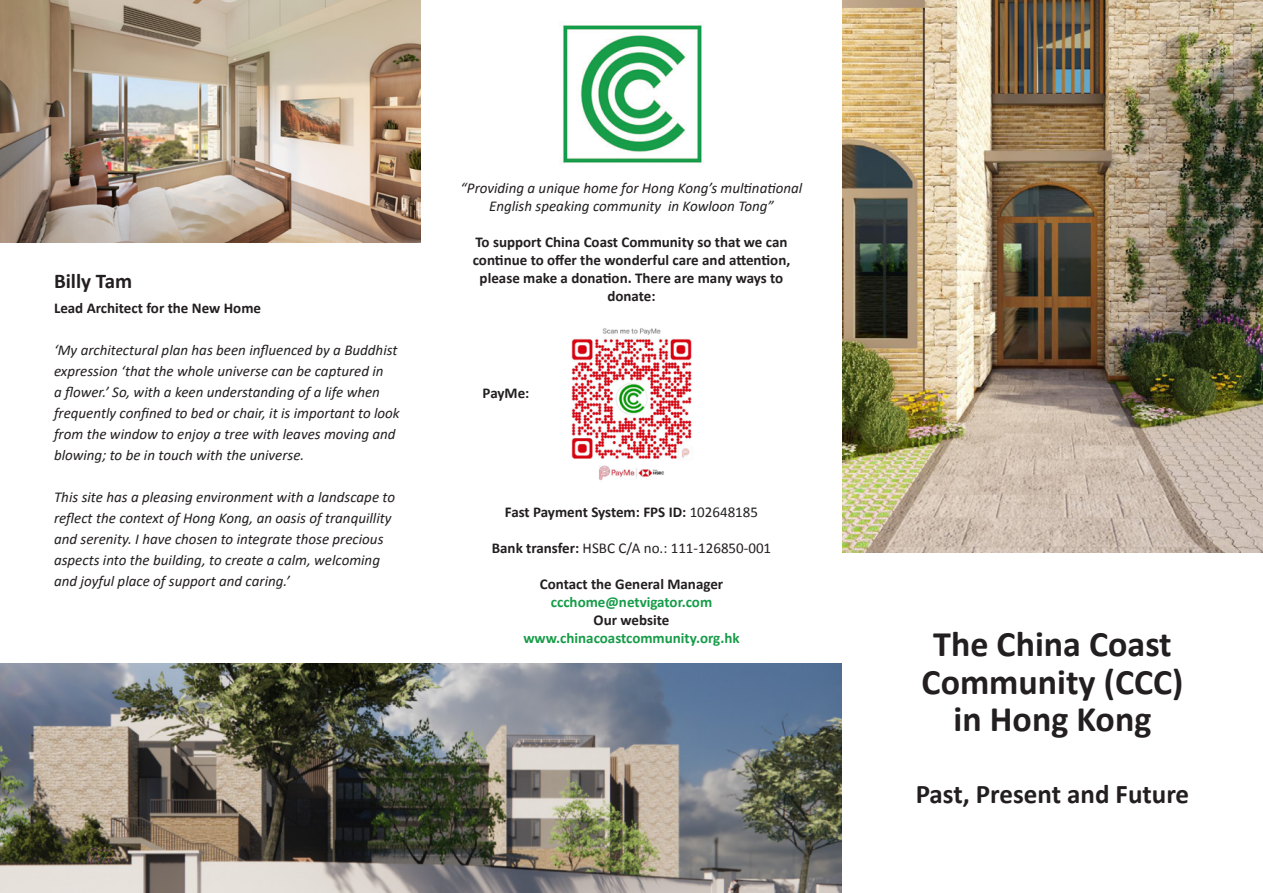
<style>
.page{position:relative;width:1263px;height:893px;background:#fff}
.page>*{position:absolute;margin:0;border:0;box-sizing:border-box;transform-origin:0 0}
.Bodytext{font:700 36px "Calibri";color:#231f20}
.Bodytext-2{font:700 27px "Calibri";color:#231f20}
.Subhead_2{font:700 21px "Calibri";color:#231f20}
.Bodytext-3{font:italic 15px/21px "Calibri";color:#231f20}
.Bold{font:700 15px/18px "Calibri";color:#231f20;text-align:center}
.Bodytext-4{font:700 15px "Calibri";color:#231f20}
.Bodytext-5{font:700 15px "Calibri";color:#169c48}
.Bodytext-6{font:15px "Calibri";color:#231f20}
.s1{font-weight:400}
.s2{font-weight:700}
</style>
<div class="page">
<img style="left:842px;top:0;width:421px;height:553px">
<img style="left:0;top:0;width:421px;height:242px">
<img style="left:0;top:663px;width:842px;height:230px">
<img style="left:563px;top:25px;width:139px;height:138px">
<img style="left:571px;top:328px;width:121px;height:153px">
<p class="Subhead_2" style="left:54px;top:266px;width:80px">Billy Tam</p>
<p class="Bodytext-4" style="left:54px;top:298px;width:209px">Lead Architect for the New Home</p>
<p class="Bodytext-3" style="left:54px;top:339px;width:347px">‘My architectural plan has been influenced by a Buddhist expression ‘that the whole universe can be captured in<br>a flower.’ So, with a keen understanding of a life when frequently confined to bed or chair, it is important to look from the window to enjoy a tree with leaves moving and blowing; to be in touch with the universe.</p>
<p class="Bodytext-3" style="left:54px;top:486px;width:343px">This site has a pleasing environment with a landscape to reflect the context of Hong Kong, an oasis of tranquillity and serenity. I have chosen to integrate those precious aspects into the building, to create a calm, welcoming and joyful place of support and caring.’</p>
<p class="Bodytext-3" style="left:461px;top:179px;width:343px;line-height:18px;text-align:center">“Providing a unique home for Hong Kong’s multinational<br>English speaking community in Kowloon Tong”</p>
<p class="Bold" style="left:473px;top:233px;width:319px">To support China Coast Community so that we can continue to offer the wonderful care and attention, please make a donation. There are many ways to donate:</p>
<p class="Bodytext-4" style="left:483px;top:383px;width:48px">PayMe:</p>
<p class="Bodytext-4" style="left:505px;top:502px;width:255px">Fast Payment System: FPS ID: <span class="s1">102648185</span></p>
<p class="Bodytext-6" style="left:492px;top:539px;width:281px"><span class="s2">Bank transfer:</span> HSBC C/A no.: 111-126850-001</p>
<p class="Bodytext-4" style="left:540px;top:574px;width:185px">Contact the General Manager</p>
<p class="Bodytext-5" style="left:551px;top:592px;width:163px">ccchome@netvigator.com</p>
<p class="Bodytext-4" style="left:594px;top:610px;width:77px">Our website</p>
<p class="Bodytext-5" style="left:523px;top:628px;width:218px">www.chinacoastcommunity.org.hk</p>
<p class="Bodytext" style="left:933px;top:619px;width:240px">The China Coast</p>
<p class="Bodytext" style="left:922px;top:656px;width:263px">Community (CCC)</p>
<p class="Bodytext" style="left:953px;top:694px;width:199px">in Hong Kong</p>
<p class="Bodytext-2" style="left:916px;top:775px;width:275px">Past, Present and Future</p>
</div>
